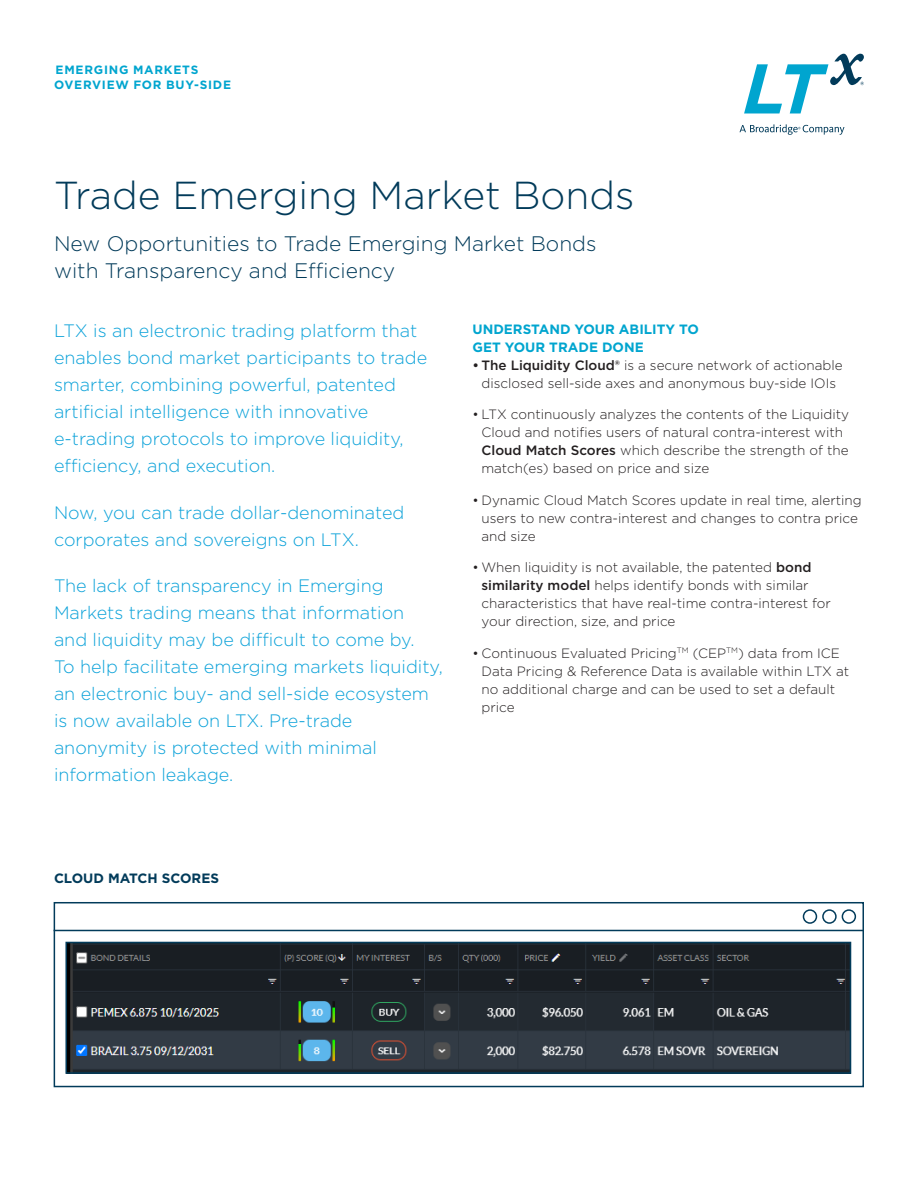
<style>
.page{position:relative;width:918px;height:1188px;background:#fff}
.page>*{position:absolute;margin:0;border:0;box-sizing:border-box;transform-origin:0 0}
.Headline{font:300 39px "Gotham";color:#023b5a}
.Subtitle{font:300 21px/27px "Gotham";color:#023b5a}
.Body{font:300 18px/27px "Gotham";color:#0ca2d9}
.t1{font:300 13.5px/18px "Gotham";color:#231f20}
.Head{font:700 13.5px/18px "Gotham";color:#00a5cf}
.Head-2{font:700 13.5px "Gotham";color:#023b5a}
.Eyebrow{font:700 12px/15px "Gotham";letter-spacing:.065em;color:#00a5cf}
.s1{font-weight:500}
</style>
<div class="page">
<svg style="left:740px;top:124px;width:104px;height:11px"></svg>
<svg style="left:744px;top:54px;width:120px;height:59px"></svg>
<div style="left:54px;top:902px;width:810px;height:185px;border:2px solid #023b5a"></div>
<hr style="left:54px;top:930px;width:810px;height:1px;background:#023b5a">
<div style="left:842px;top:909px;width:14px;height:15px;border:2px solid #023b5a;border-radius:50%"></div>
<div style="left:822px;top:909px;width:15px;height:15px;border:2px solid #023b5a;border-radius:50%"></div>
<div style="left:803px;top:909px;width:14px;height:15px;border:2px solid #023b5a;border-radius:50%"></div>
<img style="left:68px;top:945px;width:780px;height:126px">
<div style="left:65px;top:942px;width:786px;height:132px;border:2px solid #023b5a"></div>
<p class="Eyebrow" style="left:54px;top:62px;width:179px">EMERGING MARKETS<br>OVERVIEW FOR BUY-SIDE</p>
<p class="Headline" style="left:54px;top:171px;width:582px">Trade Emerging Market Bonds</p>
<p class="Subtitle" style="left:54px;top:230px;width:544px">New Opportunities to Trade Emerging Market Bonds with Transparency and Efficiency</p>
<p class="Body" style="left:54px;top:317px;width:375px">LTX is an electronic trading platform that enables bond market participants to trade smarter, combining powerful, patented artificial intelligence with innovative e-trading protocols to improve liquidity, efficiency, and execution.</p>
<p class="Body" style="left:54px;top:498px;width:352px">Now, you can trade dollar-denominated corporates and sovereigns on LTX.</p>
<p class="Body" style="left:54px;top:572px;width:390px">The lack of transparency in Emerging Markets trading means that information<br>and liquidity may be difficult to come by.<br>To help facilitate emerging markets liquidity, an electronic buy- and sell-side ecosystem is now available on LTX. Pre-trade anonymity is protected with minimal information leakage.</p>
<p class="Head" style="left:472px;top:320px;width:228px">UNDERSTAND YOUR ABILITY TO<br>GET YOUR TRADE DONE</p>
<p class="t1" style="left:472px;top:356px;width:372px;text-align:center"><span class="s1">• The Liquidity Cloud®</span> is a secure network of actionable disclosed sell-side axes and anonymous buy-side IOIs</p>
<p class="t1" style="left:482px;top:405px;width:369px;text-indent:-9px">• LTX continuously analyzes the contents of the Liquidity Cloud and notifies users of natural contra-interest with <span class="s1">Cloud Match Scores</span> which describe the strength of the match(es) based on price and size</p>
<p class="t1" style="left:482px;top:491px;width:382px;text-indent:-9px">• Dynamic Cloud Match Scores update in real time, alerting users to new contra-interest and changes to contra price and size</p>
<p class="t1" style="left:482px;top:558px;width:351px;text-indent:-9px">• When liquidity is not available, the patented <span class="s1">bond similarity model</span> helps identify bonds with similar characteristics that have real-time contra-interest for your direction, size, and price</p>
<p class="t1" style="left:482px;top:644px;width:369px;text-indent:-9px">• Continuous Evaluated Pricing<sup>TM</sup> (CEP<sup>TM</sup>) data from ICE Data Pricing &amp; Reference Data is available within LTX at no additional charge and can be used to set a default price</p>
<p class="Head-2" style="left:54px;top:869px;width:167px">CLOUD MATCH SCORES</p>
</div>
